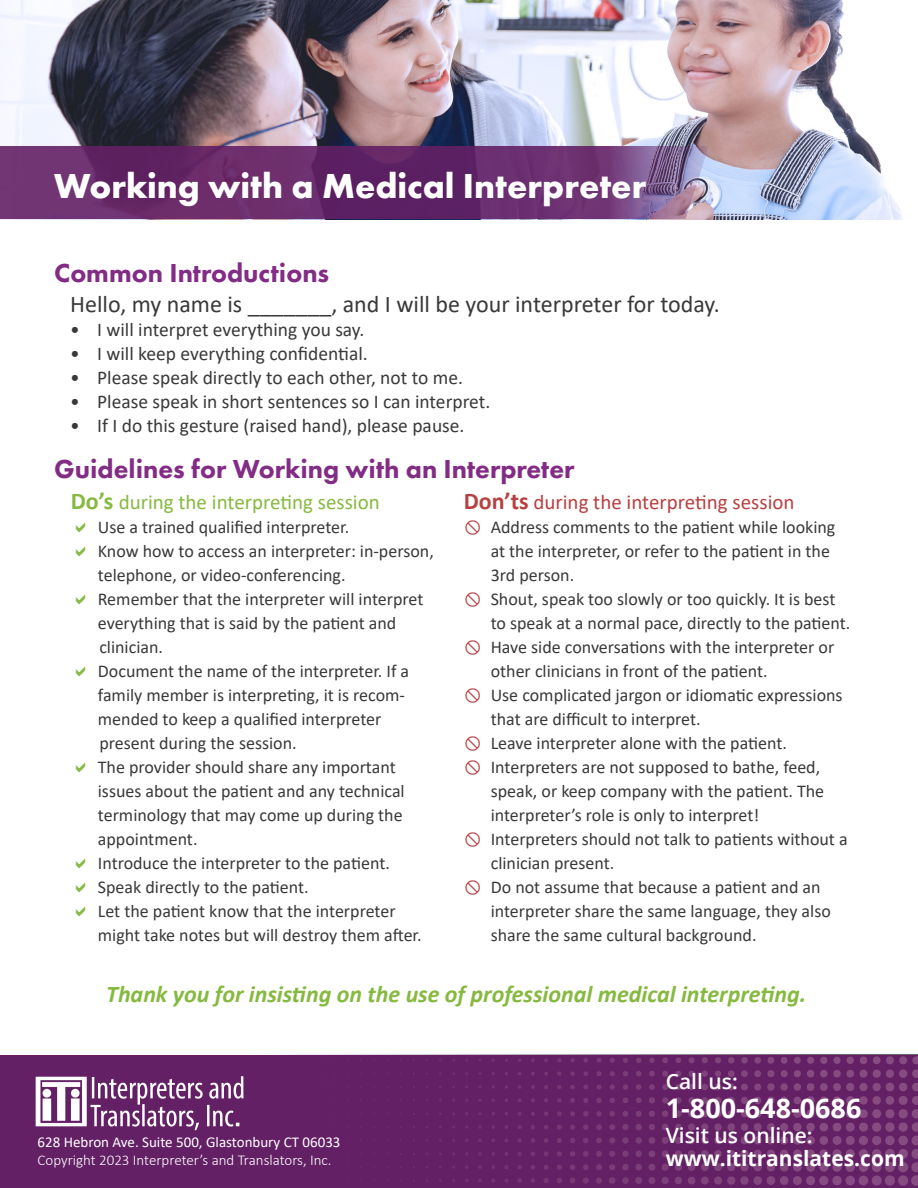
<style>
.page{position:relative;width:918px;height:1188px;background:#fff}
.page>*{position:absolute;margin:0;border:0;box-sizing:border-box;transform-origin:0 0}
.t1{font:700 36px "Futura PT";color:#fff}
.t2{font:800 27px "Futura PT";color:#832c86}
.t3{font:700 27px "Open Sans";color:#fff}
.t4{font:italic 700 24px "Calibri";color:#86b93f}
.t5{font:24px "Calibri";color:#383938}
.t6{font:21px "Calibri";color:#b94040}
.t7{font:21px "Calibri";color:#86b93f}
.t8{font:600 21px "Open Sans";color:#fff}
.t9{font:700 21px "Open Sans";color:#fff}
.t10{font:19.5px "Calibri";color:#383938}
.t11{font:18px/24px "Calibri";color:#383938}
.t12{font:300 15px "Calibri";color:#fff}
.t13{font:15px "Calibri";color:#fff}
.s1{font-weight:700;font-size:24px}
</style>
<div class="page">
<img style="left:0;top:0;width:902px;height:219px">
<img style="left:0;top:1055px;width:918px;height:133px">
<svg style="left:0;top:146px;width:709px;height:73px;fill:#6c2f6e"></svg>
<img style="left:30px;top:1073px;width:221px;height:61px">
<h1 class="t1" style="left:54px;top:163px;width:594px">Working with a Medical Interpreter</h1>
<p class="t2" style="left:54px;top:256px;width:277px">Common Introductions</p>
<p class="t5" style="left:70px;top:288px;width:651px">Hello, my name is _______, and I will be your interpreter for today.</p>
<p class="t10" style="left:70px;top:316px;width:296px">• I will interpret everything you say.</p>
<p class="t10" style="left:70px;top:340px;width:299px">• I will keep everything confidential.</p>
<p class="t10" style="left:70px;top:364px;width:394px">• Please speak directly to each other, not to me.</p>
<p class="t10" style="left:70px;top:388px;width:422px">• Please speak in short sentences so I can interpret.</p>
<p class="t10" style="left:70px;top:412px;width:396px">• If I do this gesture (raised hand), please pause.</p>
<p class="t2" style="left:54px;top:453px;width:522px">Guidelines for Working with an Interpreter</p>
<p class="t7" style="left:71px;top:488px;width:311px"><span class="s1">Do’s</span> during the interpreting session</p>
<p class="t11" style="left:98px;top:515px;width:253px">Use a trained qualified interpreter.</p>
<p class="t11" style="left:98px;top:539px;width:337px">Know how to access an interpreter: in-person, telephone, or video-conferencing.</p>
<p class="t11" style="left:98px;top:587px;width:327px">Remember that the interpreter will interpret everything that is said by the patient and</p>
<p class="t11" style="left:99px;top:635px;width:65px">clinician.</p>
<p class="t11" style="left:98px;top:659px;width:313px">Document the name of the interpreter. If a family member is interpreting, it is recom&shy;mended to keep a qualified interpreter</p>
<p class="t11" style="left:99px;top:731px;width:199px">present during the session.</p>
<p class="t11" style="left:98px;top:755px;width:308px">The provider should share any important issues about the patient and any technical terminology that may come up during the appointment.</p>
<p class="t11" style="left:98px;top:851px;width:294px">Introduce the interpreter to the patient.</p>
<p class="t11" style="left:98px;top:875px;width:212px">Speak directly to the patient.</p>
<p class="t11" style="left:98px;top:899px;width:325px">Let the patient know that the interpreter might take notes but will destroy them after.</p>
<p class="t6" style="left:464px;top:488px;width:332px"><span class="s1">Don’ts</span> during the interpreting session</p>
<p class="t11" style="left:491px;top:515px;width:346px">Address comments to the patient while looking at the interpreter, or refer to the patient in the<br>3rd person.</p>
<p class="t11" style="left:491px;top:587px;width:361px">Shout, speak too slowly or too quickly. It is best to speak at a normal pace, directly to the patient.</p>
<p class="t11" style="left:491px;top:635px;width:345px">Have side conversations with the interpreter or other clinicians in front of the patient.</p>
<p class="t11" style="left:491px;top:683px;width:353px">Use complicated jargon or idiomatic expressions that are difficult to interpret.</p>
<p class="t11" style="left:491px;top:731px;width:298px">Leave interpreter alone with the patient.</p>
<p class="t11" style="left:491px;top:755px;width:335px">Interpreters are not supposed to bathe, feed, speak, or keep company with the patient. The interpreter’s role is only to interpret!</p>
<p class="t11" style="left:491px;top:827px;width:358px">Interpreters should not talk to patients without a clinician present.</p>
<p class="t11" style="left:491px;top:875px;width:342px">Do not assume that because a patient and an interpreter share the same language, they also share the same cultural background.</p>
<p class="t4" style="left:106px;top:977px;width:702px">Thank you for insisting on the use of professional medical interpreting.</p>
<p class="t8" style="left:666px;top:1067px;width:74px">Call us:</p>
<p class="t13" style="left:38px;top:1131px;width:305px">628 Hebron Ave. Suite 500, Glastonbury CT 06033</p>
<p class="t12" style="left:38px;top:1151px;width:296px">Copyright 2023 Interpreter’s and Translators, Inc.</p>
<h2 class="t3" style="left:666px;top:1089px;width:197px">1-800-648-0686</h2>
<p class="t8" style="left:666px;top:1121px;width:148px">Visit us online:</p>
<p class="t9" style="left:666px;top:1143px;width:240px">www.ititranslates.com</p>
</div>
